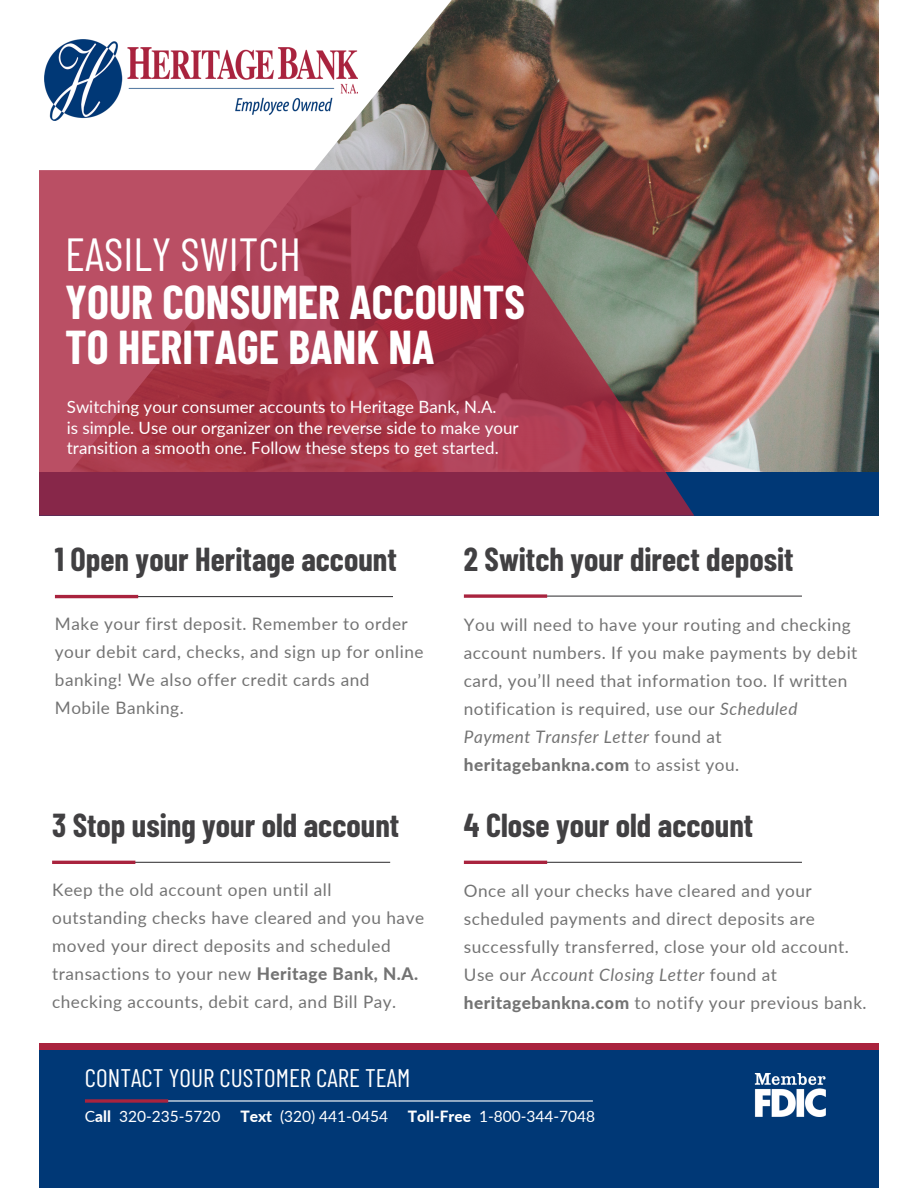
<style>
.page{position:relative;width:918px;height:1188px;background:#fff}
.page>*{position:absolute;margin:0;border:0;box-sizing:border-box;transform-origin:0 0}
.t1{font:700 46.35px "Barlow Condensed";color:#fff}
.t2{font:46.35px "Barlow Condensed";color:#fff}
.t3{font:700 32.4px "Barlow Condensed";color:#414042}
.t4{font:25.35px "Barlow Condensed";color:#fff}
.t5{font:17.25px/28.2px "Lato";letter-spacing:.03em;color:#737373}
.t6{font:16.95px/20.2px "Lato";color:#fff}
.t7{font:15.45px "Lato";color:#fff}
.s1{font-style:italic}
.s2{font-weight:800}
</style>
<div class="page">
<img style="left:75px;top:0;width:804px;height:472px">
<div style="left:39px;top:472px;width:840px;height:44px;background:#003876"></div>
<svg style="left:39px;top:170px;width:655px;height:346px;background:#9e4152"></svg>
<div style="left:39px;top:1047px;width:840px;height:141px;background:#003876"></div>
<div style="left:39px;top:1044px;width:840px;height:6px;background:#a9233e"></div>
<hr style="left:57px;top:596px;width:336px;height:1px;background:#414042">
<hr style="left:466px;top:596px;width:336px;height:1px;background:#414042">
<hr style="left:55px;top:595px;width:83px;height:3px;background:#a9233e">
<svg style="left:464px;top:594px;width:83px;height:4px"></svg>
<hr style="left:87px;top:1100px;width:506px;height:2px;background:#fff">
<svg style="left:85px;top:1099px;width:83px;height:4px"></svg>
<img style="left:44px;top:40px;width:313px;height:81px">
<hr style="left:54px;top:862px;width:336px;height:1px;background:#414042">
<hr style="left:466px;top:862px;width:336px;height:1px;background:#414042">
<hr style="left:52px;top:861px;width:83px;height:3px;background:#a9233e">
<hr style="left:464px;top:861px;width:83px;height:3px;background:#a9233e">
<img style="left:754px;top:1073px;width:72px;height:44px">
<p class="t2" style="left:65px;top:224px;width:237px">EASILY SWITCH</p>
<p class="t1" style="left:65px;top:272px;width:461px">YOUR CONSUMER ACCOUNTS</p>
<p class="t1" style="left:65px;top:317px;width:371px">TO HERITAGE BANK NA</p>
<p class="t6" style="left:67px;top:397px;width:431px">Switching your consumer accounts to Heritage Bank, N.A.</p>
<p class="t6" style="left:67px;top:417px;width:453px">is simple. Use our organizer on the reverse side to make your transition a smooth one. Follow these steps to get started.</p>
<p class="t3" style="left:55px;top:539px;width:343px">1 Open your Heritage account</p>
<p class="t3" style="left:464px;top:539px;width:331px">2 Switch your direct deposit</p>
<p class="t5" style="left:55px;top:609px;width:370px">Make your first deposit. Remember to order your debit card, checks, and sign up for online banking! We also offer credit cards and Mobile Banking.</p>
<p class="t5" style="left:464px;top:610px;width:395px">You will need to have your routing and checking account numbers. If you make payments by debit card, you’ll need that information too. If written notification is required, use our <span class="s1">Scheduled Payment Transfer Letter</span> found at <span class="s2">heritagebankna.com</span> to assist you.</p>
<p class="t3" style="left:52px;top:805px;width:349px">3 Stop using your old account</p>
<p class="t3" style="left:464px;top:805px;width:291px">4 Close your old account</p>
<p class="t5" style="left:52px;top:875px;width:374px">Keep the old account open until all outstanding checks have cleared and you have moved your direct deposits and scheduled transactions to your new <span class="s2">Heritage Bank, N.A. </span>checking accounts, debit card, and Bill Pay.</p>
<p class="t5" style="left:464px;top:876px;width:404px">Once all your checks have cleared and your scheduled payments and direct deposits are successfully transferred, close your old account.<br>Use our <span class="s1">Account Closing Letter</span> found at <span class="s2">heritagebankna.com</span> to notify your previous bank.</p>
<p class="t4" style="left:85px;top:1062px;width:327px">CONTACT YOUR CUSTOMER CARE TEAM</p>
<p class="t7" style="left:85px;top:1107px;width:137px">C<span class="s2">all</span> 320-235-5720</p>
<p class="t7" style="left:240px;top:1107px;width:149px"><span class="s2">Text</span> (320) 441-0454</p>
<p class="t7" style="left:408px;top:1107px;width:189px"><span class="s2">Toll-Free</span> 1-800-344-7048</p>
</div>
